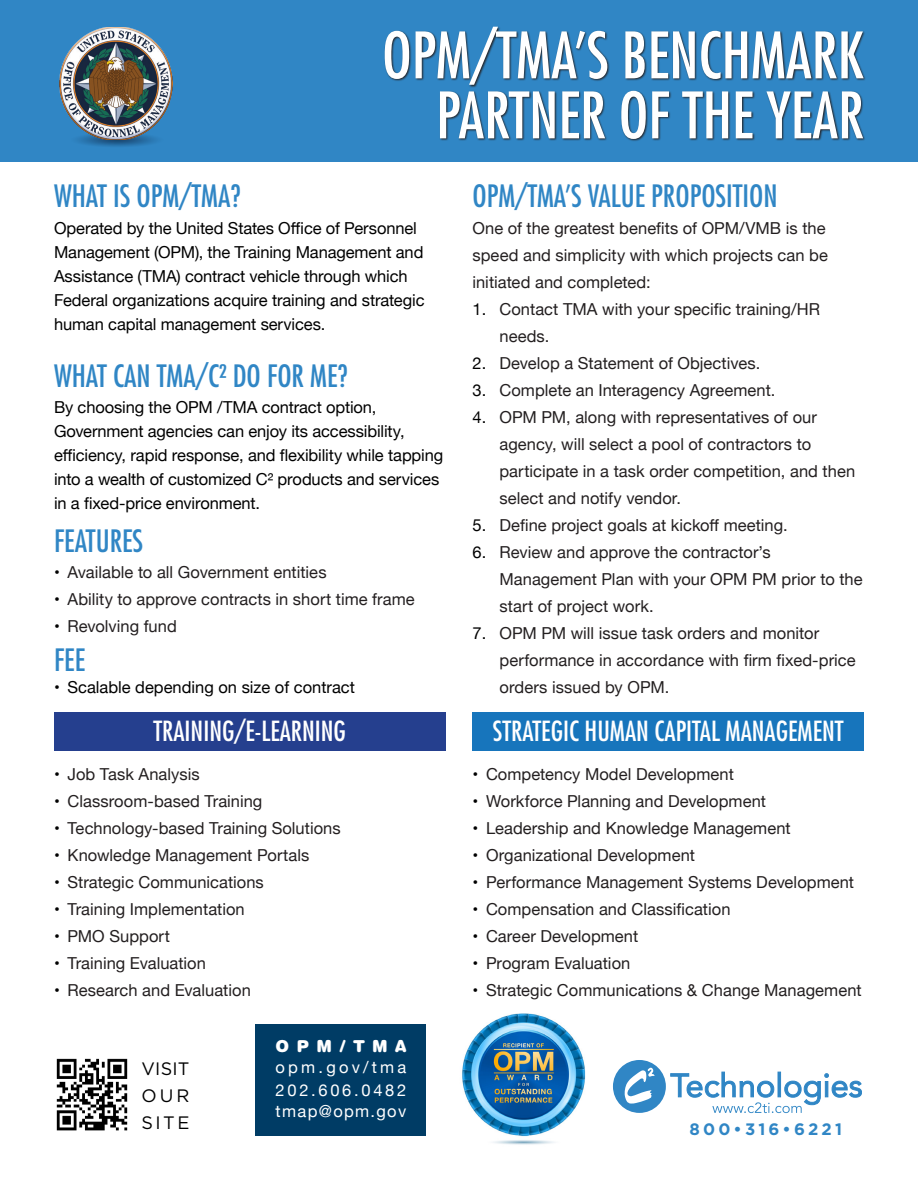
<style>
.page{position:relative;width:918px;height:1188px;background:#fff}
.page>*{position:absolute;margin:0;border:0;box-sizing:border-box;transform-origin:0 0}
.Slip-Sheet_Title{font:condensed 62.25px "Futura Std";color:#fff}
.Blue_Subtitle{font:condensed 30px "Futura Std";color:#3086c5}
.Blue_Subtitle-2{font:condensed 27px "Futura Std";color:#fff}
.t1{font:18px "Gotham";letter-spacing:.14em;color:#000}
.Bullet_List__and_sub{font:16.5px/27px "Helvetica Neue";letter-spacing:.005em;color:#231f20}
.Bullet_List__and_sub-2{font:16.5px/24px "Helvetica Neue";letter-spacing:-.005em;color:#000}
.Bullet_List__and_sub-3{font:16.5px/21px "Helvetica Neue";letter-spacing:.12em;color:#fff}
.Bullet_List__and_sub-4{font:16.5px/21px "Helvetica Neue";letter-spacing:.195em;color:#fff}
.t2{font:700 16.5px "Gotham";letter-spacing:.19em;color:#3086c5}
.s1{color:#000}
.s2{font-family:"Helvetica Rounded LT Std";font-weight:900}
</style>
<div class="page">
<div style="left:0;top:0;width:918px;height:162px;background:#3086c5"></div>
<div style="left:613px;top:1060px;width:53px;height:53px;background:#3086c5;border-radius:50%"></div>
<svg style="left:624px;top:1068px;width:31px;height:36px"></svg>
<svg style="left:670px;top:1072px;width:192px;height:41px"></svg>
<img style="left:56px;top:1058px;width:72px;height:73px">
<img style="left:462px;top:1013px;width:124px;height:132px">
<div style="left:384px;top:27px;width:483px;height:115px;background:#231f20;opacity:.95"></div>
<div style="left:59px;top:27px;width:115px;height:63px;background:#fff;opacity:.75"></div>
<div style="left:59px;top:66px;width:115px;height:76px;background:#253f8e;opacity:.31"></div>
<div style="left:472px;top:712px;width:392px;height:39px;background:#1775bc"></div>
<div style="left:54px;top:712px;width:392px;height:39px;background:#253f8e"></div>
<div style="left:256px;top:1024px;width:170px;height:112px;background:#003c65"></div>
<p class="Slip-Sheet_Title" style="left:382px;top:18px;width:483px">OPM/TMA’S BENCHMARK</p>
<p class="Slip-Sheet_Title" style="left:436px;top:78px;width:429px">PARTNER OF THE YEAR</p>
<p class="Blue_Subtitle" style="left:54px;top:178px;width:188px">WHAT IS OPM/TMA?</p>
<p class="Bullet_List__and_sub-2" style="left:54px;top:217px;width:372px">Operated by the United States Office of Personnel Management (OPM), the Training Management and Assistance (TMA) contract vehicle through which Federal organizations acquire training and strategic human capital management services.</p>
<p class="Blue_Subtitle" style="left:54px;top:357px;width:295px">WHAT CAN TMA/C² DO FOR ME?</p>
<p class="Bullet_List__and_sub-2" style="left:54px;top:396px;width:391px">By choosing the OPM /TMA contract option, Government agencies can enjoy its accessibility, efficiency, rapid response, and flexibility while tapping into a wealth of customized C² products and services in a fixed-price environment.</p>
<p class="Blue_Subtitle" style="left:54px;top:523px;width:91px">FEATURES</p>
<p class="Bullet_List__and_sub" style="left:54px;top:560px;width:274px"><span class="s1">•</span> Available to all Government entities</p>
<p class="Bullet_List__and_sub" style="left:54px;top:587px;width:362px"><span class="s1">•</span> Ability to approve contracts in short time frame</p>
<p class="Bullet_List__and_sub" style="left:54px;top:614px;width:124px"><span class="s1">•</span> Revolving fund</p>
<p class="Blue_Subtitle" style="left:54px;top:642px;width:33px">FEE</p>
<p class="Bullet_List__and_sub-2" style="left:54px;top:676px;width:303px">• Scalable depending on size of contract</p>
<p class="Blue_Subtitle" style="left:472px;top:178px;width:307px">OPM/TMA’S VALUE PROPOSITION</p>
<p class="Bullet_List__and_sub" style="left:472px;top:215px;width:357px">One of the greatest benefits of OPM/VMB is the speed and simplicity with which projects can be initiated and completed:</p>
<p class="Bullet_List__and_sub" style="left:500px;top:296px;width:322px;text-indent:-27px"><span class="s1">1.</span> Contact TMA with your specific training/HR needs.</p>
<p class="Bullet_List__and_sub" style="left:472px;top:350px;width:289px"><span class="s1">2.</span> Develop a Statement of Objectives.</p>
<p class="Bullet_List__and_sub" style="left:472px;top:377px;width:304px"><span class="s1">3.</span> Complete an Interagency Agreement.</p>
<p class="Bullet_List__and_sub" style="left:500px;top:404px;width:357px;text-indent:-27px"><span class="s1">4.</span> OPM PM, along with representatives of our agency, will select a pool of contractors to participate in a task order competition, and then select and notify vendor.</p>
<p class="Bullet_List__and_sub" style="left:472px;top:512px;width:317px"><span class="s1">5.</span> Define project goals at kickoff meeting.</p>
<p class="Bullet_List__and_sub" style="left:500px;top:539px;width:365px;text-indent:-27px"><span class="s1">6.</span> Review and approve the contractor’s<br>Management Plan with your OPM PM prior to the start of project work.</p>
<p class="Bullet_List__and_sub" style="left:500px;top:620px;width:358px;text-indent:-27px"><span class="s1">7.</span> OPM PM will issue task orders and monitor performance in accordance with firm fixed-price orders issued by OPM.</p>
<p class="Blue_Subtitle-2" style="left:153px;top:715px;width:194px">TRAINING/E-LEARNING</p>
<p class="Blue_Subtitle-2" style="left:493px;top:715px;width:352px">STRATEGIC HUMAN CAPITAL MANAGEMENT</p>
<p class="Bullet_List__and_sub" style="left:54px;top:761px;width:147px"><span class="s1">•</span> Job Task Analysis</p>
<p class="Bullet_List__and_sub" style="left:54px;top:788px;width:210px"><span class="s1">•</span> Classroom-based Training</p>
<p class="Bullet_List__and_sub" style="left:54px;top:815px;width:288px"><span class="s1">•</span> Technology-based Training Solutions</p>
<p class="Bullet_List__and_sub" style="left:54px;top:842px;width:257px"><span class="s1">•</span> Knowledge Management Portals</p>
<p class="Bullet_List__and_sub" style="left:54px;top:869px;width:211px"><span class="s1">•</span> Strategic Communications</p>
<p class="Bullet_List__and_sub" style="left:54px;top:896px;width:192px"><span class="s1">•</span> Training Implementation</p>
<p class="Bullet_List__and_sub" style="left:54px;top:923px;width:117px"><span class="s1">•</span> PMO Support</p>
<p class="Bullet_List__and_sub" style="left:54px;top:950px;width:154px"><span class="s1">•</span> Training Evaluation</p>
<p class="Bullet_List__and_sub" style="left:54px;top:977px;width:198px"><span class="s1">•</span> Research and Evaluation</p>
<p class="Bullet_List__and_sub" style="left:472px;top:761px;width:263px"><span class="s1">•</span> Competency Model Development</p>
<p class="Bullet_List__and_sub" style="left:472px;top:788px;width:295px"><span class="s1">•</span> Workforce Planning and Development</p>
<p class="Bullet_List__and_sub" style="left:472px;top:815px;width:320px"><span class="s1">•</span> Leadership and Knowledge Management</p>
<p class="Bullet_List__and_sub" style="left:472px;top:842px;width:224px"><span class="s1">•</span> Organizational Development</p>
<p class="Bullet_List__and_sub" style="left:472px;top:869px;width:383px"><span class="s1">•</span> Performance Management Systems Development</p>
<p class="Bullet_List__and_sub" style="left:472px;top:896px;width:260px"><span class="s1">•</span> Compensation and Classification</p>
<p class="Bullet_List__and_sub" style="left:472px;top:923px;width:167px"><span class="s1">•</span> Career Development</p>
<p class="Bullet_List__and_sub" style="left:472px;top:950px;width:159px"><span class="s1">•</span> Program Evaluation</p>
<p class="Bullet_List__and_sub" style="left:472px;top:977px;width:391px"><span class="s1">•</span> Strategic Communications &amp; Change Management</p>
<p class="t1" style="left:141px;top:1058px;width:50px">VISIT</p>
<p class="t1" style="left:141px;top:1085px;width:50px">OUR</p>
<p class="t1" style="left:141px;top:1112px;width:50px">SITE</p>
<p class="Bullet_List__and_sub-4" style="left:276px;top:1037px;width:132px"><span class="s2">OPM/TMA </span>opm.gov/tma</p>
<p class="Bullet_List__and_sub-3" style="left:276px;top:1080px;width:132px">202.606.0482 tmap@opm.gov</p>
<p class="t2" style="left:690px;top:1118px;width:154px">800•316•6221</p>
</div>
